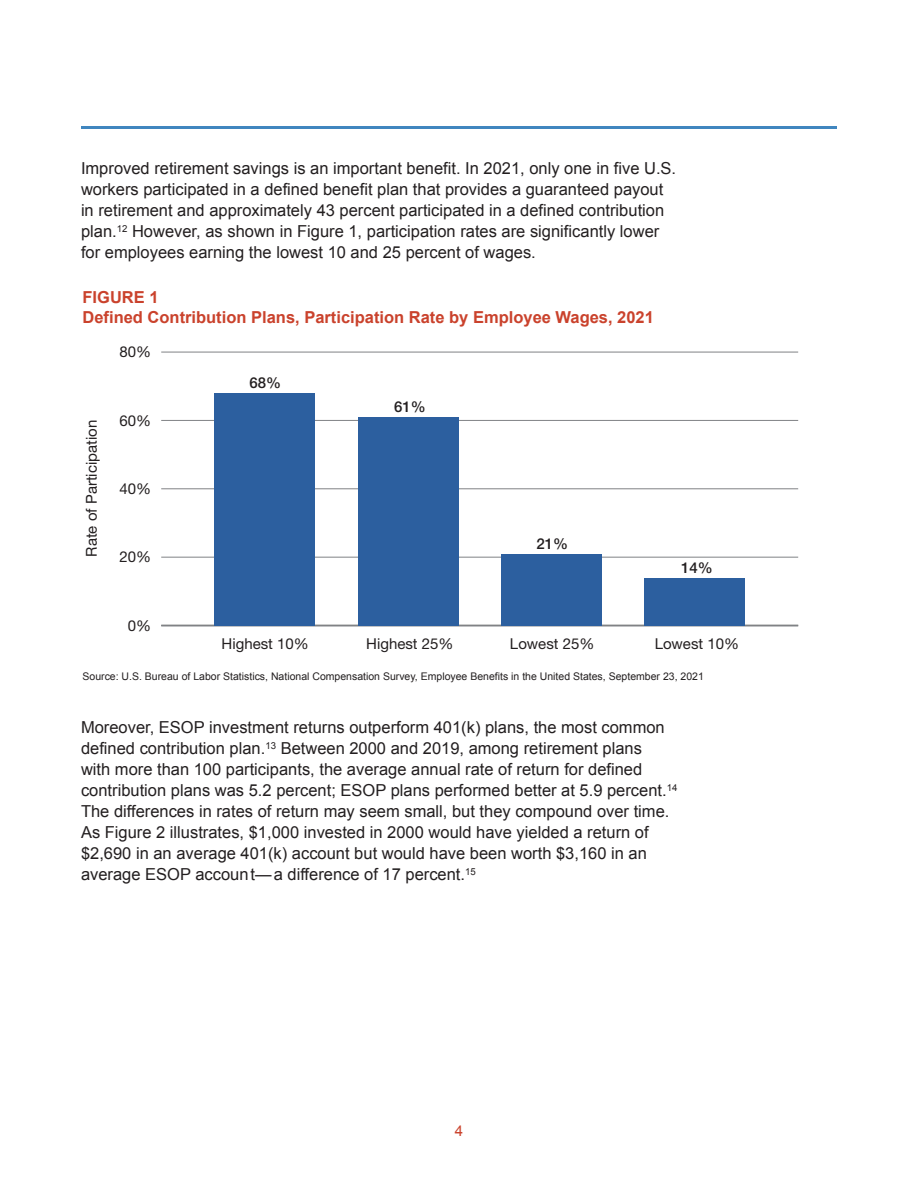
<style>
.page{position:relative;width:918px;height:1188px;background:#fff}
.page>*{position:absolute;margin:0;border:0;box-sizing:border-box;transform-origin:0 0}
._3_Body_Text{font:16.5px/21px "Arial";color:#231f20}
._7_Figure_Titles{font:700 16.5px/19.5px "Arial";color:#ca422c}
.t1{font:15px "Helvetica Neue LT Std";color:#231f20}
.t2{font:500 15px "Helvetica Neue LT Std";color:#231f20}
.t3{font:15px "Arial";color:#ca422c}
.Source{font:10.5px "Arial";color:#231f20}
</style>
<div class="page">
<hr style="left:81px;top:126px;width:756px;height:3px;background:#4086bf">
<hr style="left:161px;top:625px;width:637px;height:1px;background:#808285">
<hr style="left:161px;top:557px;width:637px;height:1px;background:#808285">
<hr style="left:161px;top:488px;width:637px;height:1px;background:#808285">
<hr style="left:161px;top:420px;width:637px;height:1px;background:#808285">
<hr style="left:161px;top:352px;width:637px;height:1px;background:#808285">
<div style="left:645px;top:578px;width:100px;height:48px;background:#2c5f9f"></div>
<div style="left:501px;top:554px;width:101px;height:72px;background:#2c5f9f"></div>
<div style="left:358px;top:417px;width:100px;height:209px;background:#2c5f9f"></div>
<div style="left:215px;top:393px;width:100px;height:233px;background:#2c5f9f"></div>
<p class="_3_Body_Text" style="left:81px;top:158px;width:597px">Improved retirement savings is an important benefit. In 2021, only one in five U.S. workers participated in a defined benefit plan that provides a guaranteed payout in retirement and approximately 43 percent participated in a defined contribution plan.<sup>12</sup> However, as shown in Figure 1, participation rates are significantly lower for employees earning the lowest 10 and 25 percent of wages.</p>
<p class="_7_Figure_Titles" style="left:82px;top:288px;width:573px">FIGURE 1<br>Defined Contribution Plans, Participation Rate by Employee Wages, 2021</p>
<p class="t1" style="left:120px;top:343px;width:33px">80%</p>
<p class="t1" style="left:82px;top:557px;width:138px;rotate:-90deg">Rate of Participation</p>
<p class="t1" style="left:120px;top:411px;width:33px">60%</p>
<p class="t1" style="left:120px;top:480px;width:33px">40%</p>
<p class="t1" style="left:120px;top:548px;width:33px">20%</p>
<p class="t1" style="left:128px;top:616px;width:25px">0%</p>
<p class="t2" style="left:249px;top:374px;width:33px">68%</p>
<p class="t2" style="left:394px;top:397px;width:33px">61%</p>
<p class="t2" style="left:536px;top:534px;width:33px">21%</p>
<p class="t2" style="left:681px;top:558px;width:33px">14%</p>
<p class="t1" style="left:222px;top:634px;width:89px">Highest 10%</p>
<p class="t1" style="left:366px;top:634px;width:89px">Highest 25%</p>
<p class="t1" style="left:510px;top:634px;width:86px">Lowest 25%</p>
<p class="t1" style="left:655px;top:634px;width:86px">Lowest 10%</p>
<p class="Source" style="left:82px;top:669px;width:623px">Source: U.S. Bureau of Labor Statistics, National Compensation Survey, Employee Benefits in the United States, September 23, 2021</p>
<p class="_3_Body_Text" style="left:81px;top:717px;width:598px">Moreover, ESOP investment returns outperform 401(k) plans, the most common defined contribution plan.<sup>13</sup> Between 2000 and 2019, among retirement plans<br>with more than 100 participants, the average annual rate of return for defined contribution plans was 5.2 percent; ESOP plans performed better at 5.9 percent.<sup>14<br></sup>The differences in rates of return may seem small, but they compound over time.<br>As Figure 2 illustrates, $1,000 invested in 2000 would have yielded a return of $2,690 in an average 401(k) account but would have been worth $3,160 in an average ESOP account—a difference of 17 percent.<sup>15</sup></p>
<p class="t3" style="left:455px;top:1121px;width:10px">4</p>
</div>
